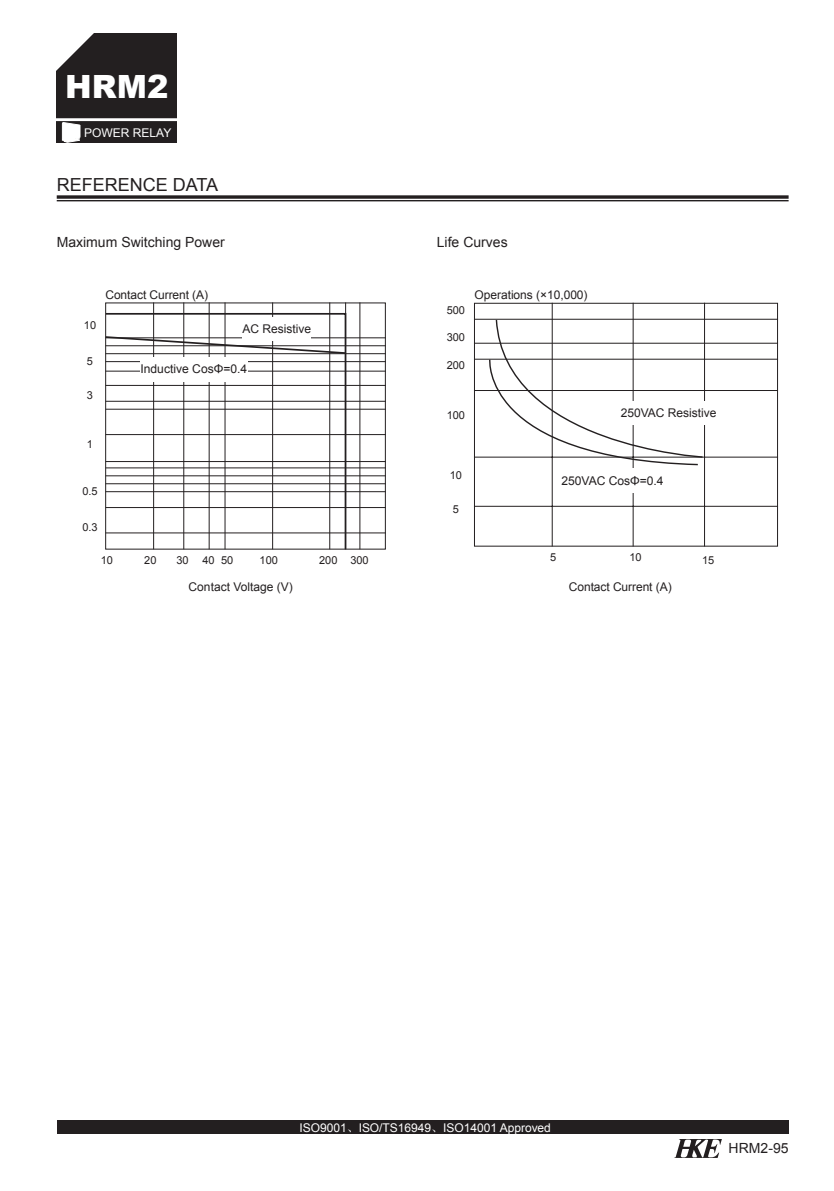
<style>
.page{position:relative;width:834px;height:1191px;background:#fff}
.page>*{position:absolute;margin:0;border:0;box-sizing:border-box;transform-origin:0 0}
.t1{font:900 32px "Arial";color:#fff}
.t2{font:18px "Arial";color:#231f20}
.t3{font:14px "Arial";color:#231f20}
.t4{font:12.2px "Arial";color:#231f20}
.t5{font:12px "Arial";letter-spacing:-.005em;color:#231f20}
.t6{font:12px "Arial";color:#fff}
.t7{font:11px "Arial";color:#231f20}
.s1{font-family:"Sim Hei"}
</style>
<div class="page">
<svg style="left:674px;top:1139px;width:47px;height:19px"></svg>
<svg style="left:57px;top:195px;width:731px;height:4px;background:#433f40"></svg>
<hr style="left:57px;top:200px;width:731px;height:1px;background:#231f20">
<div style="left:57px;top:1120px;width:731px;height:14px;background:#231f20"></div>
<div style="left:474px;top:303px;width:303px;height:243px;border:1px solid #231f20"></div>
<hr style="left:474px;top:319px;width:303px;height:1px;background:#231f20">
<hr style="left:474px;top:343px;width:303px;height:1px;background:#231f20">
<hr style="left:474px;top:359px;width:303px;height:1px;background:#231f20">
<hr style="left:474px;top:390px;width:303px;height:1px;background:#231f20">
<hr style="left:474px;top:457px;width:303px;height:1px;background:#231f20">
<hr style="left:474px;top:506px;width:303px;height:1px;background:#231f20">
<hr style="left:551px;top:303px;width:1px;height:243px;background:#231f20">
<hr style="left:632px;top:303px;width:1px;height:243px;background:#231f20">
<hr style="left:704px;top:303px;width:1px;height:243px;background:#231f20">
<div style="left:561px;top:468px;width:102px;height:25px;background:#fff"></div>
<svg style="left:481px;top:318px;width:222px;height:148px"></svg>
<hr style="left:106px;top:337px;width:279px;height:1px;background:#231f20">
<hr style="left:106px;top:345px;width:279px;height:1px;background:#231f20">
<hr style="left:106px;top:353px;width:279px;height:1px;background:#231f20">
<hr style="left:106px;top:361px;width:279px;height:1px;background:#231f20">
<hr style="left:106px;top:371px;width:279px;height:1px;background:#231f20">
<hr style="left:106px;top:385px;width:279px;height:1px;background:#231f20">
<hr style="left:106px;top:401px;width:279px;height:1px;background:#231f20">
<hr style="left:106px;top:409px;width:279px;height:1px;background:#231f20">
<hr style="left:106px;top:434px;width:279px;height:1px;background:#231f20">
<hr style="left:106px;top:461px;width:279px;height:1px;background:#231f20">
<hr style="left:106px;top:467px;width:279px;height:1px;background:#231f20">
<hr style="left:106px;top:475px;width:279px;height:1px;background:#231f20">
<hr style="left:106px;top:483px;width:279px;height:1px;background:#231f20">
<hr style="left:106px;top:491px;width:279px;height:1px;background:#231f20">
<hr style="left:106px;top:507px;width:279px;height:1px;background:#231f20">
<hr style="left:106px;top:532px;width:279px;height:1px;background:#231f20">
<hr style="left:153px;top:303px;width:1px;height:246px;background:#231f20">
<hr style="left:183px;top:303px;width:1px;height:246px;background:#231f20">
<hr style="left:209px;top:303px;width:1px;height:246px;background:#231f20">
<hr style="left:224px;top:303px;width:1px;height:246px;background:#231f20">
<hr style="left:272px;top:303px;width:1px;height:246px;background:#231f20">
<hr style="left:329px;top:303px;width:1px;height:246px;background:#231f20">
<hr style="left:359px;top:303px;width:1px;height:246px;background:#231f20">
<hr style="left:345px;top:303px;width:1px;height:246px;background:#231f20">
<svg style="left:105px;top:312px;width:242px;height:238px"></svg>
<svg style="left:105px;top:335px;width:242px;height:20px"></svg>
<div style="left:57px;top:34px;width:120px;height:109px;background:#231f20"></div>
<hr style="left:54px;top:118px;width:125px;height:3px;background:#fff">
<svg style="left:56px;top:33px;width:43px;height:44px"></svg>
<svg style="left:62px;top:122px;width:18px;height:21px"></svg>
<div style="left:242px;top:317px;width:69px;height:23px;background:#fff"></div>
<div style="left:620px;top:401px;width:96px;height:23px;background:#fff"></div>
<h1 class="t1" style="left:65px;top:64px;width:105px">HRM2</h1>
<p class="t6" style="left:84px;top:125px;width:89px">POWER RELAY</p>
<h2 class="t2" style="left:57px;top:172px;width:163px">REFERENCE DATA</h2>
<p class="t3" style="left:57px;top:233px;width:170px">Maximum Switching Power</p>
<p class="t7" style="left:84px;top:317px;width:14px">10</p>
<p class="t7" style="left:87px;top:354px;width:8px">5</p>
<p class="t7" style="left:87px;top:387px;width:8px">3</p>
<p class="t5" style="left:105px;top:286px;width:104px">Contact Current (A)</p>
<p class="t5" style="left:242px;top:320px;width:70px">AC Resistive</p>
<p class="t4" style="left:140px;top:361px;width:108px">Inductive CosΦ=0.4</p>
<p class="t7" style="left:87px;top:437px;width:8px">1</p>
<p class="t7" style="left:82px;top:483px;width:17px">0.5</p>
<p class="t7" style="left:82px;top:520px;width:17px">0.3</p>
<p class="t7" style="left:101px;top:552px;width:14px">10</p>
<p class="t7" style="left:144px;top:552px;width:14px">20</p>
<p class="t7" style="left:176px;top:552px;width:14px">30</p>
<p class="t7" style="left:202px;top:552px;width:32px">40 50</p>
<p class="t7" style="left:259px;top:552px;width:20px">100</p>
<p class="t7" style="left:319px;top:552px;width:51px">200 300</p>
<p class="t5" style="left:189px;top:578px;width:106px">Contact Voltage (V)</p>
<p class="t3" style="left:437px;top:233px;width:72px">Life Curves</p>
<p class="t7" style="left:446px;top:302px;width:20px">500</p>
<p class="t7" style="left:446px;top:330px;width:20px">300</p>
<p class="t7" style="left:446px;top:357px;width:20px">200</p>
<p class="t5" style="left:474px;top:286px;width:115px">Operations (×10,000)</p>
<p class="t7" style="left:446px;top:407px;width:20px">100</p>
<p class="t5" style="left:620px;top:404px;width:97px">250VAC Resistive</p>
<p class="t7" style="left:449px;top:467px;width:14px">10</p>
<p class="t7" style="left:453px;top:502px;width:8px">5</p>
<p class="t4" style="left:561px;top:472px;width:104px">250VAC CosΦ=0.4</p>
<p class="t7" style="left:550px;top:550px;width:8px">5</p>
<p class="t7" style="left:629px;top:550px;width:14px">10</p>
<p class="t7" style="left:702px;top:552px;width:14px">15</p>
<p class="t5" style="left:569px;top:578px;width:104px">Contact Current (A)</p>
<p class="t6" style="left:299px;top:1119px;width:253px">ISO9001<span class="s1">、</span>ISO/TS16949<span class="s1">、</span>ISO14001 Approved</p>
<p class="t3" style="left:728px;top:1138px;width:61px">HRM2-95</p>
</div>
